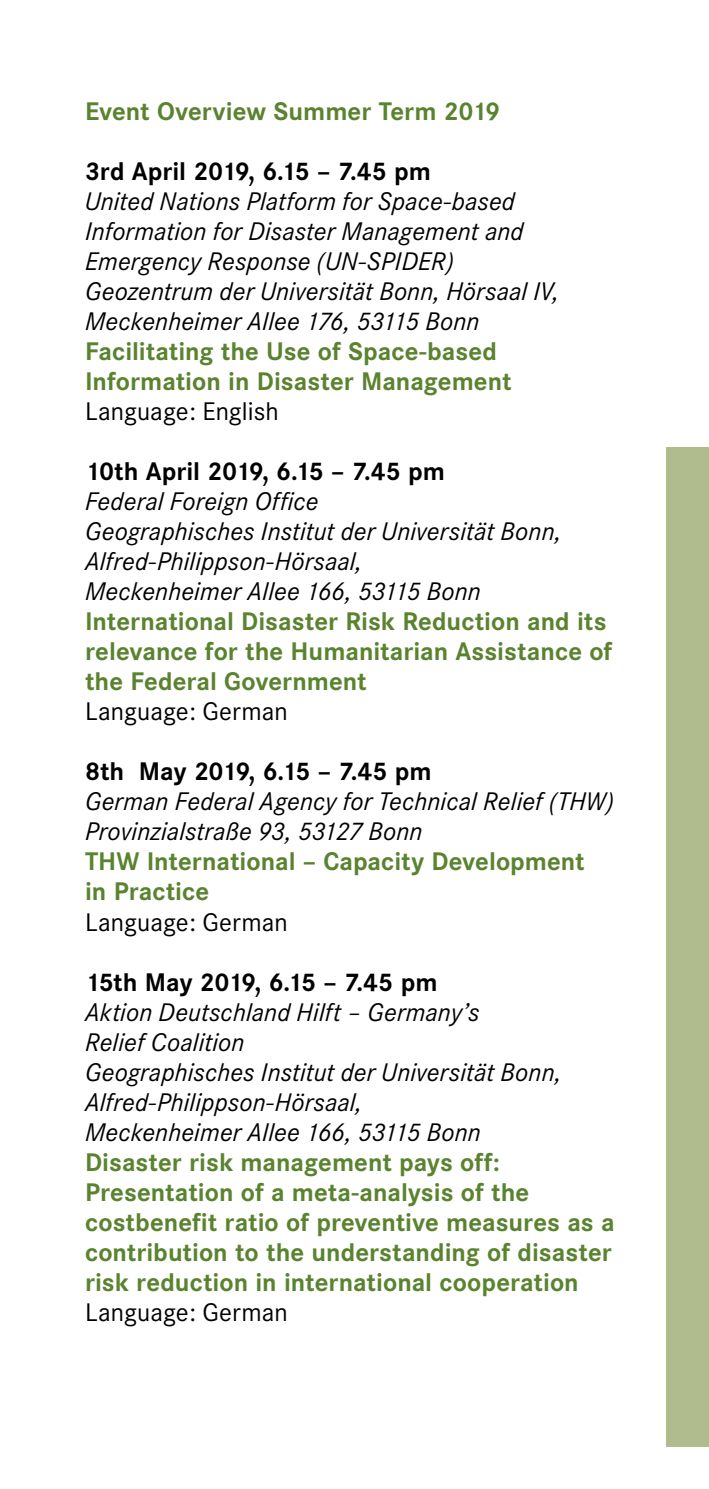
<style>
.page{position:relative;width:709px;height:1489px;background:#fff}
.page>*{position:absolute;margin:0;border:0;box-sizing:border-box;transform-origin:0 0}
.t1{font:italic 25px/30px "Corporate SBQ";letter-spacing:.005em;color:#000}
.t2{font:700 25px/30px "Corporate SBQ";color:#5a832f}
.t3{font:700 25px "Corporate SBQ";letter-spacing:-.005em;color:#000}
.t4{font:25px "Corporate SBQ";letter-spacing:.005em;color:#000}
</style>
<div class="page">
<div style="left:666px;top:446px;width:43px;height:1000px;background:#b0bb8e"></div>
<p class="t2" style="left:85px;top:97px;width:417px">Event Overview Summer Term 2019</p>
<p class="t3" style="left:85px;top:156px;width:347px">3rd April 2019, 6.15 – 7.45 pm</p>
<p class="t1" style="left:85px;top:186px;width:475px">United Nations Platform for Space-based Information for Disaster Management and Emergency Response (UN-SPIDER)<br>Geozentrum der Universität Bonn, Hörsaal IV, Meckenheimer Allee 176, 53115 Bonn</p>
<p class="t2" style="left:85px;top:337px;width:428px">Facilitating the Use of Space-based<br>Information in Disaster Management</p>
<p class="t4" style="left:85px;top:397px;width:195px">Language: English</p>
<p class="t3" style="left:85px;top:456px;width:361px">10th April 2019, 6.15 – 7.45 pm</p>
<p class="t1" style="left:85px;top:486px;width:478px">Federal Foreign Office<br>Geographisches Institut der Universität Bonn, Alfred-Philippson-Hörsaal,<br>Meckenheimer Allee 166, 53115 Bonn</p>
<p class="t2" style="left:85px;top:607px;width:528px">International Disaster Risk Reduction and its relevance for the Humanitarian Assistance of the Federal Government</p>
<p class="t4" style="left:85px;top:697px;width:204px">Language: German</p>
<p class="t3" style="left:85px;top:756px;width:348px">8th May 2019, 6.15 – 7.45 pm</p>
<p class="t1" style="left:85px;top:786px;width:530px">German Federal Agency for Technical Relief (THW)<br>Provinzialstraße 93, 53127 Bonn</p>
<p class="t2" style="left:85px;top:847px;width:501px">THW International – Capacity Development in Practice</p>
<p class="t4" style="left:85px;top:907px;width:204px">Language: German</p>
<p class="t3" style="left:85px;top:966px;width:354px">15th May 2019, 6.15 – 7.45 pm</p>
<p class="t1" style="left:85px;top:996px;width:478px">Aktion Deutschland Hilft – Germany’s<br>Relief Coalition<br>Geographisches Institut der Universität Bonn, Alfred-Philippson-Hörsaal,<br>Meckenheimer Allee 166, 53115 Bonn</p>
<p class="t2" style="left:85px;top:1147px;width:531px">Disaster risk management pays off:<br>Presentation of a meta-analysis of the costbenefit ratio of preventive measures as a contribution to the understanding of disaster risk reduction in international cooperation</p>
<p class="t4" style="left:85px;top:1297px;width:204px">Language: German</p>
</div>
